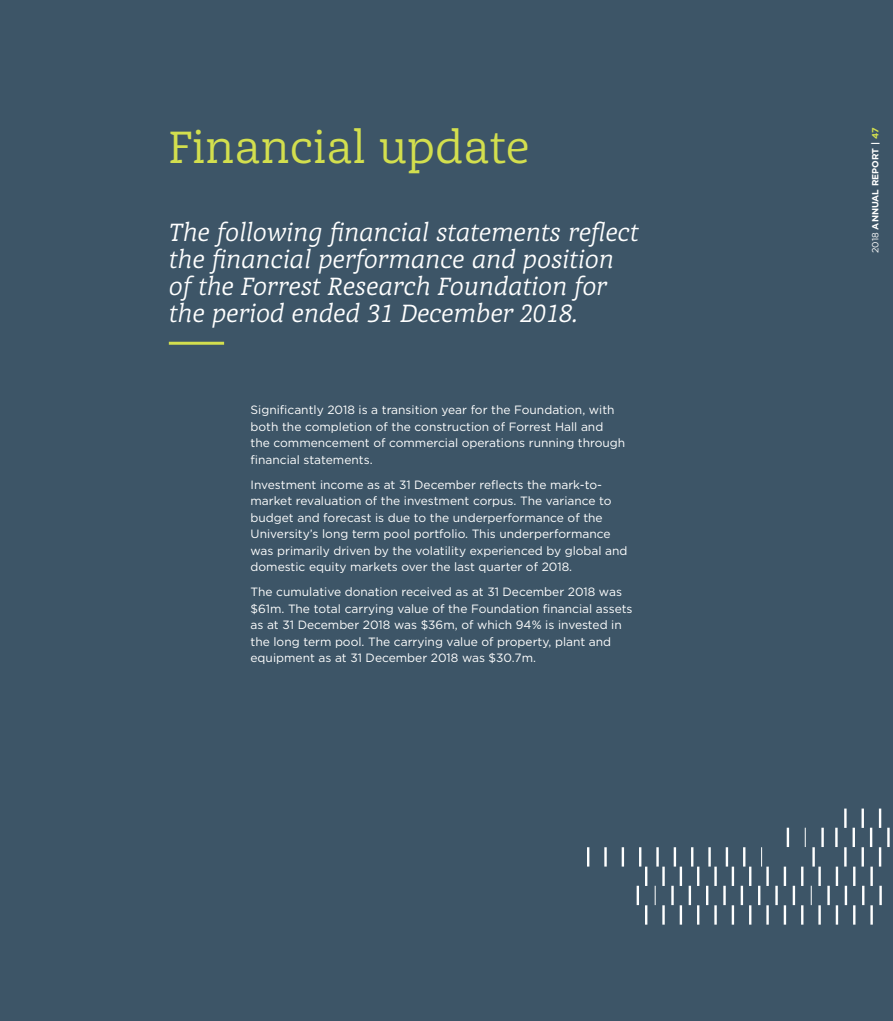
<style>
.page{position:relative;width:893px;height:1021px;background:#fff}
.page>*{position:absolute;margin:0;border:0;box-sizing:border-box;transform-origin:0 0}
.t1{font:43.5px "Achille FYL";color:#d3df4e}
.t2{font:italic 24px/27px "Achille FYL";color:#fff}
.t3{font:12px/16.5px "Gotham";color:#fff}
.t4{font:700 9px "Gotham";color:#fff}
.s1{font-weight:400}
.s2{color:#d3df4e}
</style>
<div class="page">
<div style="left:0;top:0;width:893px;height:1020px;background:#3d5567"></div>
<hr style="left:169px;top:342px;width:55px;height:3px;background:#d3df4e">
<hr style="left:812px;top:847px;width:3px;height:19px;background:#fff">
<svg style="left:761px;top:847px;width:1px;height:19px"></svg>
<svg style="left:743px;top:847px;width:2px;height:19px"></svg>
<svg style="left:726px;top:847px;width:2px;height:19px"></svg>
<hr style="left:708px;top:847px;width:3px;height:19px;background:#fff">
<svg style="left:691px;top:847px;width:2px;height:19px"></svg>
<svg style="left:674px;top:847px;width:2px;height:19px"></svg>
<hr style="left:656px;top:847px;width:3px;height:19px;background:#fff">
<svg style="left:639px;top:847px;width:2px;height:19px"></svg>
<svg style="left:622px;top:847px;width:2px;height:19px"></svg>
<hr style="left:604px;top:847px;width:3px;height:19px;background:#fff">
<svg style="left:587px;top:847px;width:2px;height:19px"></svg>
<hr style="left:821px;top:827px;width:3px;height:20px;background:#fff">
<svg style="left:805px;top:827px;width:1px;height:20px"></svg>
<hr style="left:787px;top:827px;width:2px;height:20px;background:#fff">
<svg style="left:879px;top:808px;width:2px;height:19px"></svg>
<hr style="left:861px;top:808px;width:3px;height:19px;background:#fff">
<hr style="left:844px;top:808px;width:3px;height:19px;background:#fff">
<hr style="left:887px;top:827px;width:3px;height:20px;background:#fff">
<hr style="left:870px;top:827px;width:2px;height:20px;background:#fff">
<hr style="left:852px;top:827px;width:3px;height:20px;background:#fff">
<hr style="left:835px;top:827px;width:3px;height:20px;background:#fff">
<svg style="left:879px;top:847px;width:2px;height:19px"></svg>
<hr style="left:861px;top:847px;width:3px;height:19px;background:#fff">
<hr style="left:844px;top:847px;width:3px;height:19px;background:#fff">
<hr style="left:645px;top:866px;width:2px;height:20px;background:#fff">
<hr style="left:662px;top:866px;width:3px;height:20px;background:#fff">
<hr style="left:680px;top:866px;width:2px;height:20px;background:#fff">
<hr style="left:697px;top:866px;width:2px;height:20px;background:#fff">
<hr style="left:714px;top:866px;width:3px;height:20px;background:#fff">
<hr style="left:732px;top:866px;width:2px;height:20px;background:#fff">
<hr style="left:749px;top:866px;width:2px;height:20px;background:#fff">
<hr style="left:766px;top:866px;width:3px;height:20px;background:#fff">
<hr style="left:784px;top:866px;width:2px;height:20px;background:#fff">
<hr style="left:801px;top:866px;width:2px;height:20px;background:#fff">
<hr style="left:818px;top:866px;width:3px;height:20px;background:#fff">
<hr style="left:836px;top:866px;width:2px;height:20px;background:#fff">
<hr style="left:853px;top:866px;width:2px;height:20px;background:#fff">
<hr style="left:870px;top:866px;width:3px;height:20px;background:#fff">
<hr style="left:637px;top:885px;width:2px;height:20px;background:#fff">
<svg style="left:655px;top:885px;width:1px;height:20px"></svg>
<hr style="left:671px;top:885px;width:3px;height:20px;background:#fff">
<hr style="left:689px;top:885px;width:2px;height:20px;background:#fff">
<hr style="left:706px;top:885px;width:2px;height:20px;background:#fff">
<hr style="left:723px;top:885px;width:3px;height:20px;background:#fff">
<hr style="left:741px;top:885px;width:2px;height:20px;background:#fff">
<hr style="left:758px;top:885px;width:2px;height:20px;background:#fff">
<hr style="left:775px;top:885px;width:3px;height:20px;background:#fff">
<hr style="left:793px;top:885px;width:2px;height:20px;background:#fff">
<svg style="left:811px;top:885px;width:1px;height:20px"></svg>
<hr style="left:827px;top:885px;width:3px;height:20px;background:#fff">
<hr style="left:845px;top:885px;width:2px;height:20px;background:#fff">
<hr style="left:862px;top:885px;width:2px;height:20px;background:#fff">
<hr style="left:879px;top:885px;width:3px;height:20px;background:#fff">
<svg style="left:645px;top:905px;width:2px;height:19px"></svg>
<hr style="left:662px;top:905px;width:3px;height:19px;background:#fff">
<svg style="left:680px;top:905px;width:2px;height:19px"></svg>
<svg style="left:697px;top:905px;width:2px;height:19px"></svg>
<hr style="left:714px;top:905px;width:3px;height:19px;background:#fff">
<svg style="left:732px;top:905px;width:2px;height:19px"></svg>
<svg style="left:749px;top:905px;width:2px;height:19px"></svg>
<hr style="left:766px;top:905px;width:3px;height:19px;background:#fff">
<svg style="left:784px;top:905px;width:2px;height:19px"></svg>
<svg style="left:801px;top:905px;width:2px;height:19px"></svg>
<hr style="left:818px;top:905px;width:3px;height:19px;background:#fff">
<svg style="left:836px;top:905px;width:2px;height:19px"></svg>
<svg style="left:853px;top:905px;width:2px;height:19px"></svg>
<hr style="left:870px;top:905px;width:3px;height:19px;background:#fff">
<h1 class="t1" style="left:169px;top:117px;width:362px">Financial update</h1>
<h2 class="t2" style="left:169px;top:218px;width:471px">The following financial statements reflect the financial performance and position of the Forrest Research Foundation for the period ended 31 December 2018.</h2>
<p class="t3" style="left:251px;top:401px;width:376px">Significantly 2018 is a transition year for the Foundation, with both the completion of the construction of Forrest Hall and the commencement of commercial operations running through financial statements.</p>
<p class="t3" style="left:251px;top:476px;width:379px">Investment income as at 31 December reflects the mark-to&shy;market revaluation of the investment corpus. The variance to budget and forecast is due to the underperformance of the University’s long term pool portfolio. This underperformance was primarily driven by the volatility experienced by global and domestic equity markets over the last quarter of 2018.</p>
<p class="t3" style="left:251px;top:583px;width:384px">The cumulative donation received as at 31 December 2018 was $61m. The total carrying value of the Foundation financial assets as at 31 December 2018 was $36m, of which 94% is invested in the long term pool. The carrying value of property, plant and equipment as at 31 December 2018 was $30.7m.</p>
<p class="t4" style="left:870px;top:253px;width:127px;rotate:-90deg"><span class="s1">2018</span> ANNUAL REPORT | <span class="s2">47</span></p>
</div>
